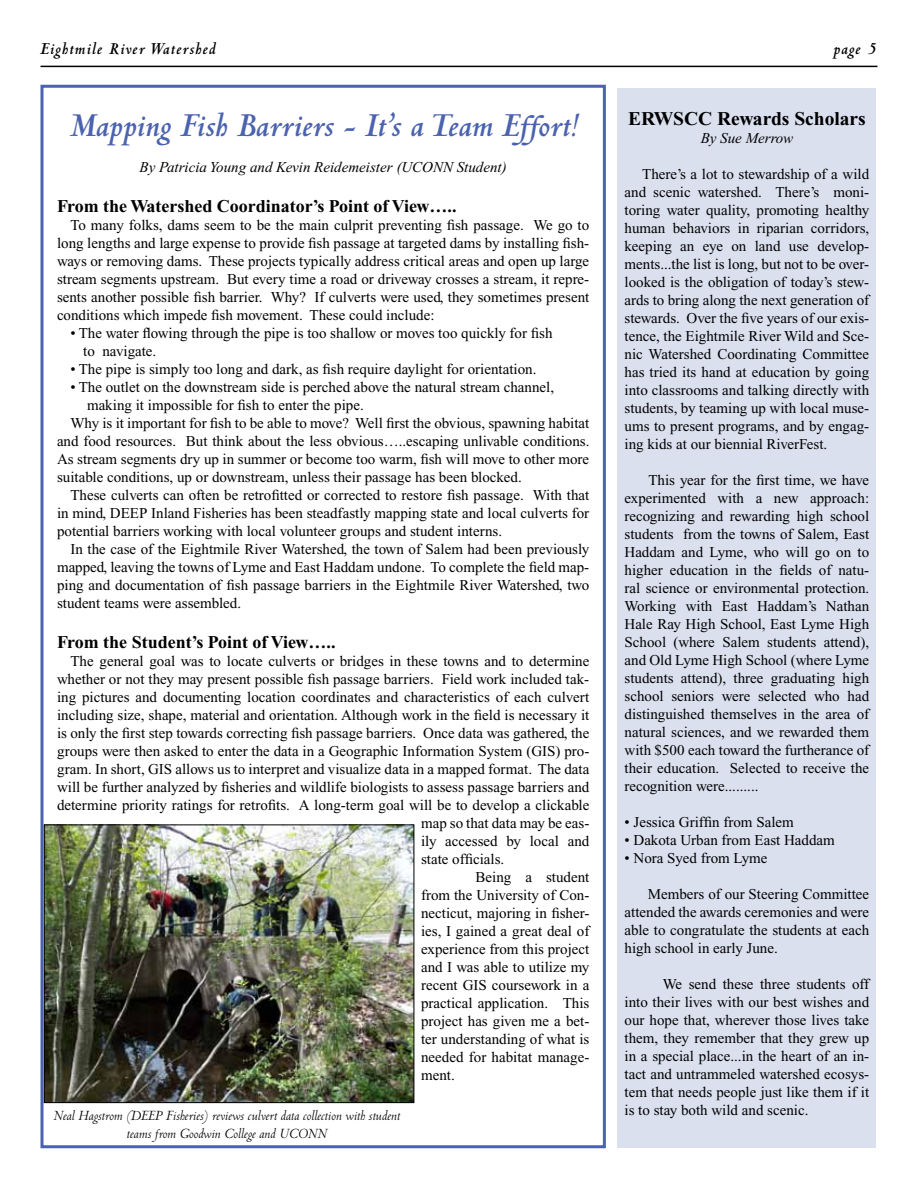
<style>
.page{position:relative;width:918px;height:1188px;background:#fff}
.page>*{position:absolute;margin:0;border:0;box-sizing:border-box;transform-origin:0 0}
.t1{font:italic 700 36px "Centaur";color:#4b63ae}
.t2{font:700 19.5px "Times New Roman";color:#000}
.t3{font:700 18px "Times New Roman";color:#000}
.t4{font:italic 700 18px "Centaur";letter-spacing:.06em;color:#000}
.t5{font:15px/18px "Times New Roman";color:#000;text-align:justify}
.t6{font:italic 15px/18px "Centaur";color:#000;text-align:center}
.t7{font:italic 15px "Times New Roman";color:#000}
</style>
<div class="page">
<div style="left:40px;top:85px;width:566px;height:1063px;border:3px solid #4b63ae"></div>
<hr style="left:40px;top:66px;width:838px;height:1px;background:#000">
<img style="left:46px;top:827px;width:366px;height:274px">
<div style="left:44px;top:825px;width:370px;height:278px;border:1px solid #000"></div>
<div style="left:618px;top:88px;width:258px;height:1060px;background:#dbe0ef"></div>
<p class="t4" style="left:40px;top:39px;width:177px">Eightmile River Watershed</p>
<p class="t4" style="left:833px;top:39px;width:44px">page 5</p>
<h1 class="t1" style="left:70px;top:107px;width:509px">Mapping Fish Barriers - It’s a Team Effort!</h1>
<p class="t7" style="left:140px;top:159px;width:369px">By Patricia Young and Kevin Reidemeister (UCONN Student)</p>
<p class="t3" style="left:57px;top:196px;width:401px">From the Watershed Coordinator’s Point of View…..</p>
<p class="t5" style="left:57px;top:216px;width:534px;text-indent:14px">To many folks, dams seem to be the main culprit preventing fish passage. We go to long lengths and large expense to provide fish passage at targeted dams by installing fish&shy;ways or removing dams. These projects typically address critical areas and open up large stream segments upstream. But every time a road or driveway crosses a stream, it repre&shy;sents another possible fish barrier. Why? If culverts were used, they sometimes present conditions which impede fish movement. These could include:</p>
<p class="t5" style="left:83px;top:324px;width:471px;text-indent:-13px">• The water flowing through the pipe is too shallow or moves too quickly for fish to navigate.</p>
<p class="t5" style="left:70px;top:360px;width:468px">• The pipe is simply too long and dark, as fish require daylight for orientation.</p>
<p class="t5" style="left:70px;top:378px;width:485px">• The outlet on the downstream side is perched above the natural stream channel,</p>
<p class="t5" style="left:87px;top:396px;width:278px">making it impossible for fish to enter the pipe.</p>
<p class="t5" style="left:70px;top:414px;width:520px">Why is it important for fish to be able to move? Well first the obvious, spawning habitat</p>
<p class="t5" style="left:57px;top:432px;width:534px">and food resources. But think about the less obvious…..escaping unlivable conditions.</p>
<p class="t5" style="left:57px;top:450px;width:534px">As stream segments dry up in summer or become too warm, fish will move to other more</p>
<p class="t5" style="left:57px;top:468px;width:466px">suitable conditions, up or downstream, unless their passage has been blocked.</p>
<p class="t5" style="left:70px;top:486px;width:520px">These culverts can often be retrofitted or corrected to restore fish passage. With that</p>
<p class="t5" style="left:57px;top:504px;width:534px">in mind, DEEP Inland Fisheries has been steadfastly mapping state and local culverts for</p>
<p class="t5" style="left:57px;top:522px;width:447px">potential barriers working with local volunteer groups and student interns.</p>
<p class="t5" style="left:70px;top:540px;width:520px">In the case of the Eightmile River Watershed, the town of Salem had been previously</p>
<p class="t5" style="left:57px;top:558px;width:534px">mapped, leaving the towns of Lyme and East Haddam undone. To complete the field map-</p>
<p class="t5" style="left:57px;top:576px;width:534px">ping and documentation of fish passage barriers in the Eightmile River Watershed, two</p>
<p class="t5" style="left:57px;top:594px;width:186px">student teams were assembled.</p>
<p class="t3" style="left:57px;top:632px;width:280px">From the Student’s Point of View…..</p>
<p class="t5" style="left:70px;top:652px;width:520px">The general goal was to locate culverts or bridges in these towns and to determine</p>
<p class="t5" style="left:57px;top:670px;width:534px">whether or not they may present possible fish passage barriers. Field work included tak-</p>
<p class="t5" style="left:57px;top:688px;width:534px">ing pictures and documenting location coordinates and characteristics of each culvert</p>
<p class="t5" style="left:57px;top:706px;width:534px">including size, shape, material and orientation. Although work in the field is necessary it</p>
<p class="t5" style="left:57px;top:724px;width:534px">is only the first step towards correcting fish passage barriers. Once data was gathered, the</p>
<p class="t5" style="left:57px;top:742px;width:534px">groups were then asked to enter the data in a Geographic Information System (GIS) pro-</p>
<p class="t5" style="left:57px;top:760px;width:534px">gram. In short, GIS allows us to interpret and visualize data in a mapped format. The data</p>
<p class="t5" style="left:57px;top:778px;width:534px">will be further analyzed by fisheries and wildlife biologists to assess passage barriers and</p>
<p class="t5" style="left:57px;top:796px;width:534px">determine priority ratings for retrofits. A long-term goal will be to develop a clickable</p>
<p class="t5" style="left:421px;top:814px;width:170px">map so that data may be eas-</p>
<p class="t5" style="left:421px;top:832px;width:170px">ily accessed by local and</p>
<p class="t5" style="left:421px;top:850px;width:85px">state officials.</p>
<p class="t5" style="left:476px;top:868px;width:115px">Being a student</p>
<p class="t5" style="left:421px;top:886px;width:170px">from the University of Con-</p>
<p class="t5" style="left:421px;top:904px;width:170px">necticut, majoring in fisher-</p>
<p class="t5" style="left:421px;top:922px;width:170px">ies, I gained a great deal of</p>
<p class="t5" style="left:421px;top:940px;width:170px">experience from this project</p>
<p class="t5" style="left:421px;top:958px;width:170px">and I was able to utilize my</p>
<p class="t5" style="left:421px;top:976px;width:170px">recent GIS coursework in a</p>
<p class="t5" style="left:421px;top:994px;width:170px">practical application. This</p>
<p class="t5" style="left:421px;top:1012px;width:170px">project has given me a bet-</p>
<p class="t5" style="left:421px;top:1030px;width:170px">ter understanding of what is</p>
<p class="t5" style="left:421px;top:1048px;width:170px">needed for habitat manage-</p>
<p class="t5" style="left:421px;top:1066px;width:35px">ment.</p>
<p class="t6" style="left:53px;top:1107px;width:348px">Neal Hagstrom (DEEP Fisheries) reviews culvert data collection with student teams from Goodwin College and UCONN</p>
<h2 class="t2" style="left:628px;top:108px;width:239px">ERWSCC Rewards Scholars</h2>
<p class="t7" style="left:701px;top:130px;width:94px">By Sue Merrow</p>
<p class="t5" style="left:625px;top:165px;width:246px;text-indent:18px">There’s a lot to stewardship of a wild and scenic watershed. There’s moni&shy;toring water quality, promoting healthy human behaviors in riparian corridors, keeping an eye on land use develop&shy;ments...the list is long, but not to be over&shy;looked is the obligation of today’s stew&shy;ards to bring along the next generation of stewards. Over the five years of our exis&shy;tence, the Eightmile River Wild and Sce&shy;nic Watershed Coordinating Committee has tried its hand at education by going into classrooms and talking directly with students, by teaming up with local muse&shy;ums to present programs, and by engag&shy;ing kids at our biennial RiverFest.</p>
<p class="t5" style="left:625px;top:471px;width:246px;text-indent:24px">This year for the first time, we have experimented with a new approach: recognizing and rewarding high school students from the towns of Salem, East Haddam and Lyme, who will go on to higher education in the fields of natu&shy;ral science or environmental protection.<br>Working with East Haddam’s Nathan Hale Ray High School, East Lyme High School (where Salem students attend), and Old Lyme High School (where Lyme students attend), three graduating high school seniors were selected who had distinguished themselves in the area of natural sciences, and we rewarded them with $500 each toward the furtherance of their education. Selected to receive the recognition were.........</p>
<p class="t5" style="left:625px;top:813px;width:171px">• Jessica Griffin from Salem</p>
<p class="t5" style="left:625px;top:831px;width:212px">• Dakota Urban from East Haddam</p>
<p class="t5" style="left:625px;top:849px;width:145px">• Nora Syed from Lyme</p>
<p class="t5" style="left:625px;top:885px;width:246px;text-indent:23px">Members of our Steering Committee attended the awards ceremonies and were able to congratulate the students at each high school in early June.</p>
<p class="t5" style="left:625px;top:975px;width:246px;text-indent:38px">We send these three students off into their lives with our best wishes and our hope that, wherever those lives take them, they remember that they grew up in a special place...in the heart of an in&shy;tact and untrammeled watershed ecosys&shy;tem that needs people just like them if it is to stay both wild and scenic.</p>
</div>
